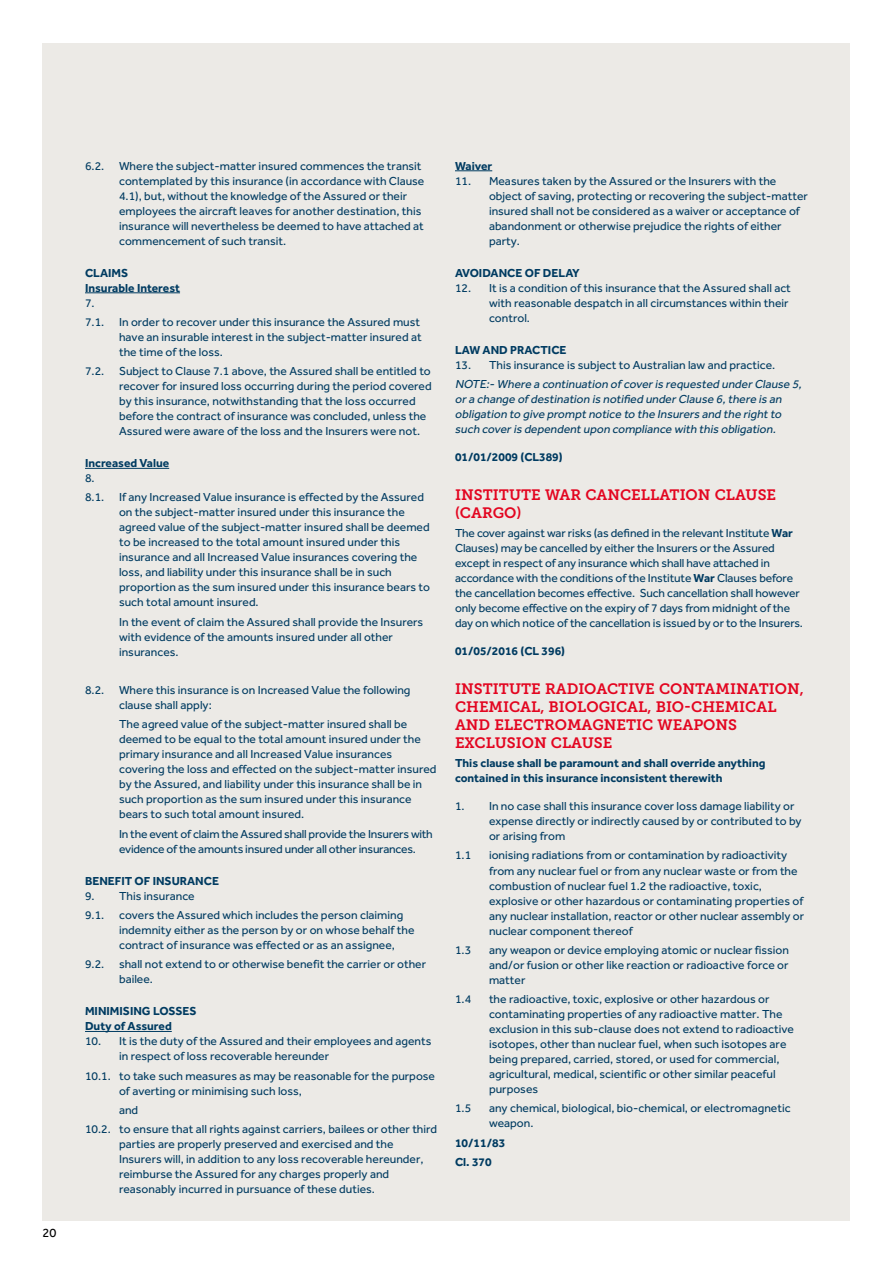
<style>
.page{position:relative;width:893px;height:1263px;background:#fff}
.page>*{position:absolute;margin:0;border:0;box-sizing:border-box;transform-origin:0 0}
.t1{font:15px/18px "Museo Slab 700";color:#e30520}
.t2{font:12.75px "Effra Std";color:#000}
.t3{font:12px/15px "Effra Std";color:#003b61}
.t4{font:700 12px/15px "Effra Std";color:#003b61}
.t5{font:italic 12px/15px "Effra Std";color:#003b61}
.t6{font:12px/15px "Effra Std";letter-spacing:-.02em;color:#003b61}
.s1{font-weight:700}
</style>
<div class="page">
<div style="left:43px;top:43px;width:807px;height:1177px;background:#eceae6"></div>
<hr style="left:85px;top:292px;width:95px;height:1px;background:#003b61">
<hr style="left:85px;top:468px;width:84px;height:1px;background:#003b61">
<hr style="left:85px;top:1031px;width:87px;height:1px;background:#003b61">
<hr style="left:455px;top:170px;width:37px;height:1px;background:#003b61">
<p class="t2" style="left:43px;top:1225px;width:15px">20</p>
<p class="t3" style="left:119px;top:158px;width:307px;text-indent:-34px">6.2. Where the subject-matter insured commences the transit contemplated by this insurance (in accordance with Clause 4.1), but, without the knowledge of the Assured or their employees the aircraft leaves for another destination, this insurance will nevertheless be deemed to have attached at commencement of such transit.</p>
<p class="t4" style="left:85px;top:265px;width:96px">CLAIMS<br>Insurable Interest</p>
<p class="t3" style="left:85px;top:293px;width:337px;line-height:19.2px">7.<br>7.1. In order to recover under this insurance the Assured must</p>
<p class="t3" style="left:119px;top:329px;width:304px">have an insurable interest in the subject-matter insured at the time of the loss.</p>
<p class="t3" style="left:119px;top:363px;width:314px;text-indent:-34px">7.2. Subject to Clause 7.1 above, the Assured shall be entitled to recover for insured loss occurring during the period covered by this insurance, notwithstanding that the loss occurred before the contract of insurance was concluded, unless the Assured were aware of the loss and the Insurers were not.</p>
<p class="t4" style="left:85px;top:455px;width:86px">Increased Value</p>
<p class="t3" style="left:85px;top:468px;width:340px;line-height:19.2px">8.<br>8.1. If any Increased Value insurance is effected by the Assured</p>
<p class="t3" style="left:119px;top:505px;width:312px">on the subject-matter insured under this insurance the agreed value of the subject-matter insured shall be deemed to be increased to the total amount insured under this insurance and all Increased Value insurances covering the loss, and liability under this insurance shall be in such proportion as the sum insured under this insurance bears to such total amount insured.</p>
<p class="t3" style="left:119px;top:614px;width:306px">In the event of claim the Assured shall provide the Insurers with evidence of the amounts insured under all other insurances.</p>
<p class="t3" style="left:119px;top:682px;width:293px;text-indent:-34px">8.2. Where this insurance is on Increased Value the following clause shall apply:</p>
<p class="t3" style="left:119px;top:717px;width:319px">The agreed value of the subject-matter insured shall be deemed to be equal to the total amount insured under the primary insurance and all Increased Value insurances covering the loss and effected on the subject-matter insured by the Assured, and liability under this insurance shall be in such proportion as the sum insured under this insurance bears to such total amount insured.</p>
<p class="t6" style="left:119px;top:826px;width:315px">In the event of claim the Assured shall provide the Insurers with evidence of the amounts insured under all other insurances.</p>
<p class="t4" style="left:85px;top:873px;width:135px">BENEFIT OF INSURANCE</p>
<p class="t3" style="left:85px;top:886px;width:320px;line-height:19.2px">9. This insurance<br>9.1. covers the Assured which includes the person claiming</p>
<p class="t3" style="left:119px;top:922px;width:297px">indemnity either as the person by or on whose behalf the contract of insurance was effected or as an assignee,</p>
<p class="t3" style="left:119px;top:956px;width:309px;text-indent:-34px">9.2. shall not extend to or otherwise benefit the carrier or other bailee.</p>
<p class="t4" style="left:85px;top:1003px;width:113px">MINIMISING LOSSES<br>Duty of Assured</p>
<p class="t3" style="left:119px;top:1033px;width:314px;text-indent:-34px">10. It is the duty of the Assured and their employees and agents in respect of loss recoverable hereunder</p>
<p class="t3" style="left:119px;top:1068px;width:318px;text-indent:-34px">10.1. to take such measures as may be reasonable for the purpose of averting or minimising such loss,</p>
<p class="t3" style="left:85px;top:1100px;width:354px;line-height:19.2px;text-indent:34px">and<br>10.2. to ensure that all rights against carriers, bailees or other third</p>
<p class="t3" style="left:119px;top:1136px;width:306px">parties are properly preserved and exercised and the Insurers will, in addition to any loss recoverable hereunder, reimburse the Assured for any charges properly and reasonably incurred in pursuance of these duties.</p>
<p class="t4" style="left:455px;top:158px;width:39px">Waiver</p>
<p class="t3" style="left:489px;top:173px;width:320px;text-indent:-34px">11. Measures taken by the Assured or the Insurers with the object of saving, protecting or recovering the subject-matter insured shall not be considered as a waiver or acceptance of abandonment or otherwise prejudice the rights of either party.</p>
<p class="t4" style="left:455px;top:265px;width:126px">AVOIDANCE OF DELAY</p>
<p class="t3" style="left:489px;top:280px;width:303px;text-indent:-34px">12. It is a condition of this insurance that the Assured shall act with reasonable despatch in all circumstances within their control.</p>
<p class="t4" style="left:455px;top:342px;width:113px">LAW AND PRACTICE</p>
<p class="t3" style="left:455px;top:357px;width:322px">13. This insurance is subject to Australian law and practice.</p>
<p class="t5" style="left:455px;top:376px;width:351px">NOTE:- Where a continuation of coveris requested underClause 5, ora change of destination is notified underClause 6,there is an obligation to give prompt notice to the Insurers and the right to such coveris dependent upon compliance with this obligation.</p>
<p class="t4" style="left:455px;top:449px;width:109px">01/01/2009 (CL389)</p>
<p class="t1" style="left:455px;top:486px;width:323px">INSTITUTE WAR CANCELLATION CLAUSE (CARGO)</p>
<p class="t3" style="left:455px;top:525px;width:349px">The cover against war risks (as defined in the relevant Institute <span class="s1">War </span>Clauses) may be cancelled by either the Insurers or the Assured except in respect of any insurance which shall have attached in accordance with the conditions of the Institute <span class="s1">War</span> Clauses before the cancellation becomes effective. Such cancellation shall however only become effective on the expiry of 7 days from midnight of the day on which notice of the cancellation is issued by or to the Insurers.</p>
<p class="t4" style="left:455px;top:643px;width:112px">01/05/2016 (CL 396)</p>
<p class="t1" style="left:455px;top:680px;width:350px">INSTITUTE RADIOACTIVE CONTAMINATION,<br>CHEMICAL, BIOLOGICAL, BIO-CHEMICAL<br>AND ELECTROMAGNETIC WEAPONS<br>EXCLUSION CLAUSE</p>
<p class="t4" style="left:455px;top:756px;width:312px">This clause shall be paramount and shall override anything contained in this insurance inconsistent therewith</p>
<p class="t3" style="left:489px;top:798px;width:314px;text-indent:-34px">1. In no case shall this insurance cover loss damage liability or expense directly or indirectly caused by or contributed to by or arising from</p>
<p class="t3" style="left:455px;top:848px;width:18px">1.1</p>
<p class="t3" style="left:489px;top:848px;width:317px">ionising radiations from or contamination by radioactivity from any nuclear fuel or from any nuclear waste or from the combustion of nuclear fuel 1.2 the radioactive, toxic, explosive or other hazardous or contaminating properties of any nuclear installation, reactor or other nuclear assembly or nuclear component thereof</p>
<p class="t3" style="left:455px;top:942px;width:18px">1.3</p>
<p class="t3" style="left:489px;top:942px;width:302px;text-align:justify">any weapon or device employing atomic or nuclear fission and/or fusion or other like reaction or radioactive force or matter</p>
<p class="t3" style="left:455px;top:991px;width:18px">1.4</p>
<p class="t3" style="left:489px;top:991px;width:307px">the radioactive, toxic, explosive or other hazardous or contaminating properties of any radioactive matter. The exclusion in this sub-clause does not extend to radioactive isotopes, other than nuclear fuel, when such isotopes are being prepared, carried, stored, or used for commercial, agricultural, medical, scientific or other similar peaceful purposes</p>
<p class="t3" style="left:455px;top:1100px;width:18px">1.5</p>
<p class="t3" style="left:489px;top:1100px;width:303px">any chemical, biological, bio-chemical, or electromagnetic weapon.</p>
<p class="t4" style="left:455px;top:1133px;width:52px;line-height:19.2px">10/11/83<br>Cl. 370</p>
</div>
